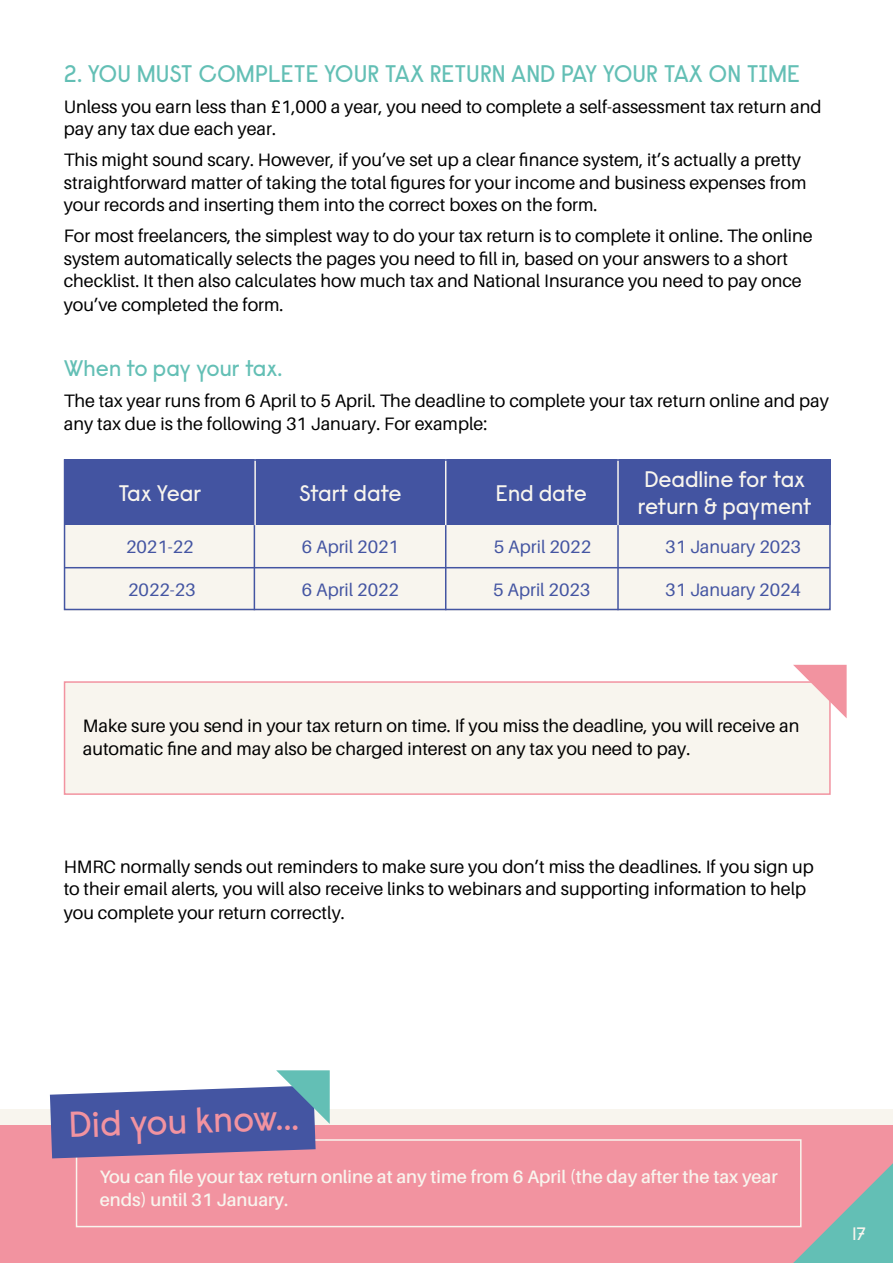
<style>
.page{position:relative;width:893px;height:1263px;background:#fff}
.page>*{position:absolute;margin:0;border:0;box-sizing:border-box;transform-origin:0 0}
.t1{font:36px "Raisonne Pro";color:#f293a0}
.t2{font:24px "Raisonne Pro";color:#63bfb5}
.t3{font:22.5px/27px "Raisonne Pro";color:#f8f5ee}
.t4{font:22.5px "Raisonne Pro";color:#63bfb5}
.t5{font:18px/22.5px "Aileron";color:#000}
.t6{font:600 18px/22.5px "Aileron";color:#f8f5ee}
.t7{font:18px "Aileron";color:#4455a2}
.t8{font:18px "Raisonne Pro";color:#f8f5ee}
</style>
<div class="page">
<div style="left:0;top:1125px;width:893px;height:138px;background:#f293a0"></div>
<svg style="left:793px;top:1163px;width:100px;height:100px"></svg>
<div style="left:0;top:1110px;width:893px;height:15px;background:#f8f5ee"></div>
<div style="left:76px;top:1139px;width:725px;height:88px;border:2px solid #f8f5ee"></div>
<svg style="left:50px;top:1070px;width:280px;height:88px"></svg>
<div style="left:65px;top:496px;width:766px;height:114px;background:#f8f5ee"></div>
<div style="left:65px;top:459px;width:190px;height:66px;background:#4354a1"></div>
<div style="left:254px;top:459px;width:192px;height:66px;background:#4354a1"></div>
<div style="left:445px;top:459px;width:193px;height:66px;background:#4354a1"></div>
<div style="left:619px;top:459px;width:212px;height:66px;background:#4354a1"></div>
<hr style="left:254px;top:459px;width:1px;height:151px;background:#4455a2">
<hr style="left:254px;top:459px;width:2px;height:66px;background:#f8f5ee">
<hr style="left:445px;top:459px;width:1px;height:151px;background:#4455a2">
<hr style="left:617px;top:459px;width:2px;height:151px;background:#4455a2">
<hr style="left:445px;top:459px;width:1px;height:66px;background:#f8f5ee">
<hr style="left:617px;top:459px;width:2px;height:66px;background:#f8f5ee">
<div style="left:64px;top:459px;width:767px;height:151px;border:2px solid #4455a2"></div>
<hr style="left:65px;top:567px;width:765px;height:1px;background:#4455a2">
<div style="left:64px;top:681px;width:767px;height:114px;background:#f8f5ee;border:2px solid #f293a0"></div>
<svg style="left:793px;top:665px;width:54px;height:53px"></svg>
<h2 class="t2" style="left:64px;top:58px;width:738px">2. YOU MUST COMPLETE YOUR TAX RETURN AND PAY YOUR TAX ON TIME</h2>
<p class="t5" style="left:64px;top:95px;width:759px">Unless you earn less than £1,000 a year, you need to complete a self-assessment tax return and pay any tax due each year.</p>
<p class="t5" style="left:64px;top:149px;width:744px">This might sound scary. However, if you’ve set up a clear finance system, it’s actually a pretty straightforward matter of taking the total figures for your income and business expenses from your records and inserting them into the correct boxes on the form.</p>
<p class="t5" style="left:64px;top:224px;width:750px;line-height:23px">For most freelancers, the simplest way to do your tax return is to complete it online. The online system automatically selects the pages you need to fill in, based on your answers to a short checklist. It then also calculates how much tax and National Insurance you need to pay once you’ve completed the form.</p>
<p class="t4" style="left:64px;top:354px;width:220px">When to pay your tax.</p>
<p class="t5" style="left:64px;top:390px;width:767px">The tax year runs from 6 April to 5 April. The deadline to complete your tax return online and pay any tax due is the following 31 January. For example:</p>
<p class="t3" style="left:118px;top:479px;width:84px">Tax Year</p>
<p class="t3" style="left:299px;top:479px;width:104px">Start date</p>
<p class="t3" style="left:496px;top:479px;width:92px">End date</p>
<p class="t3" style="left:638px;top:465px;width:175px">Deadline for tax return &amp; payment</p>
<p class="t7" style="left:126px;top:537px;width:69px">2021-22</p>
<p class="t7" style="left:302px;top:537px;width:99px">6 April 2021</p>
<p class="t7" style="left:494px;top:537px;width:99px">5 April 2022</p>
<p class="t7" style="left:665px;top:537px;width:137px">31 January 2023</p>
<p class="t7" style="left:128px;top:580px;width:69px">2022-23</p>
<p class="t7" style="left:302px;top:580px;width:99px">6 April 2022</p>
<p class="t7" style="left:493px;top:580px;width:99px">5 April 2023</p>
<p class="t7" style="left:665px;top:580px;width:137px">31 January 2024</p>
<p class="t5" style="left:83px;top:715px;width:718px">Make sure you send in your tax return on time. If you miss the deadline, you will receive an automatic fine and may also be charged interest on any tax you need to pay.</p>
<p class="t5" style="left:64px;top:855px;width:751px;line-height:23.2px">HMRC normally sends out reminders to make sure you don’t miss the deadlines. If you sign up to their email alerts, you will also receive links to webinars and supporting information to help you complete your return correctly.</p>
<h1 class="t1" style="left:68px;top:1102px;width:231px;rotate:-2deg">Did you know...</h1>
<p class="t6" style="left:100px;top:1166px;width:679px">You can file your tax return online at any time from 6 April (the day after the tax year ends) until 31 January.</p>
<p class="t8" style="left:852px;top:1222px;width:15px">17</p>
</div>
